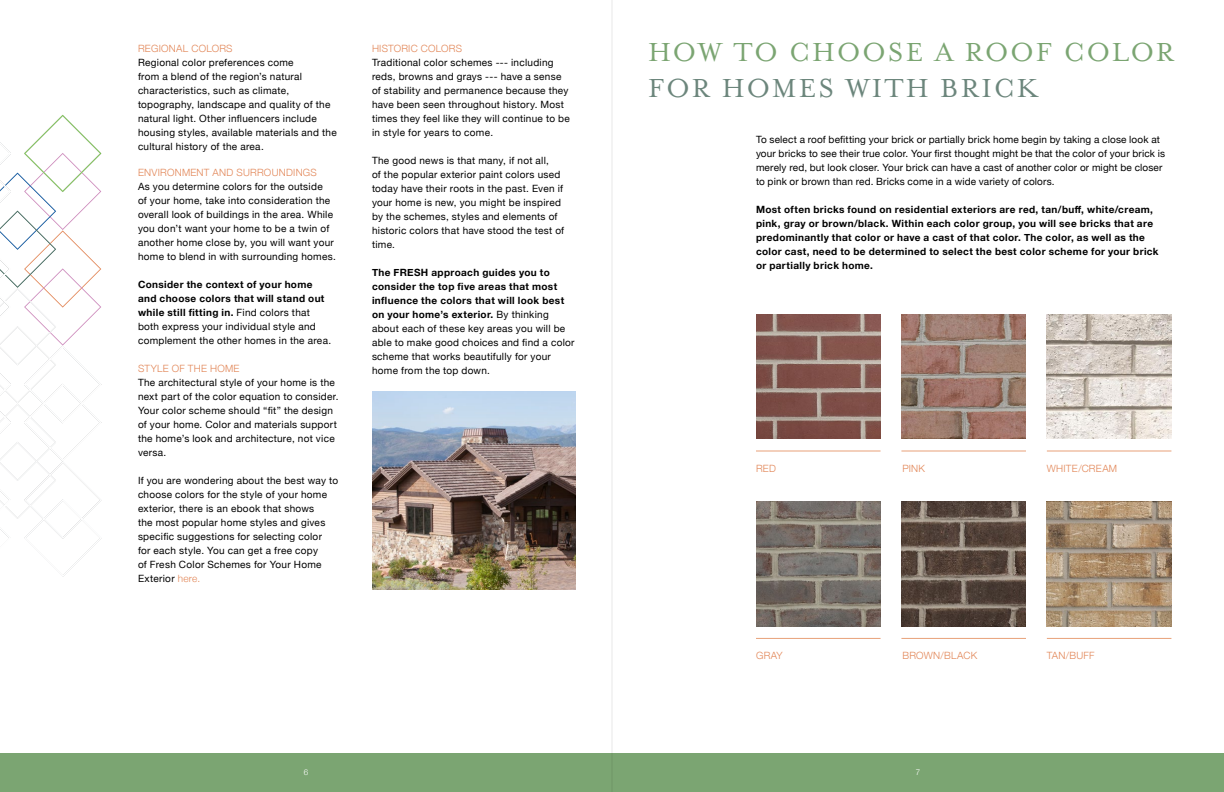
<style>
.page{position:relative;width:1224px;height:792px;background:#fff}
.page>*{position:absolute;margin:0;border:0;box-sizing:border-box;transform-origin:0 0}
.t1{font:30px "Mrs Eaves OT";letter-spacing:.065em;color:#7ba572}
.t2{font:30px "Mrs Eaves OT";letter-spacing:.075em;color:#6c867c}
.t3{font:10px/14px "Helvetica Neue";letter-spacing:.03em;color:#000}
.t4{font:700 10px/14px "Helvetica Neue";letter-spacing:.035em;color:#000}
.t5{font:300 10px "Helvetica Neue";letter-spacing:.025em;color:#e28657}
.t6{font:300 8px "Helvetica Neue";color:#fff}
.s1{font-weight:700}
.s2{font-weight:300;color:#e28657}
</style>
<div class="page">
<div style="left:0;top:753px;width:630px;height:39px;background:#7ba572"></div>
<div style="left:594px;top:753px;width:630px;height:39px;background:#7ba572"></div>
<img style="left:756px;top:314px;width:125px;height:125px">
<img style="left:756px;top:502px;width:125px;height:124px">
<img style="left:901px;top:314px;width:125px;height:125px">
<img style="left:901px;top:502px;width:125px;height:124px">
<img style="left:1047px;top:314px;width:124px;height:125px">
<img style="left:1047px;top:502px;width:124px;height:124px">
<hr style="left:756px;top:450px;width:125px;height:2px;background:#e8a179">
<hr style="left:756px;top:638px;width:125px;height:1px;background:#e8a179">
<hr style="left:901px;top:450px;width:125px;height:2px;background:#e8a179">
<hr style="left:901px;top:638px;width:125px;height:1px;background:#e8a179">
<hr style="left:1047px;top:450px;width:124px;height:2px;background:#e8a179">
<hr style="left:1047px;top:638px;width:124px;height:1px;background:#e8a179">
<svg style="left:0;top:115px;width:101px;height:462px"></svg>
<img style="left:372px;top:391px;width:204px;height:198px">
<hr style="left:612px;top:0;width:1px;height:792px;background:#000">
<p class="t5" style="left:138px;top:40px;width:96px">REGIONAL COLORS</p>
<p class="t3" style="left:138px;top:56px;width:200px">Regional color preferences come<br>from a blend of the region’s natural characteristics, such as climate, topography, landscape and quality of the natural light. Other influencers include housing styles, available materials and the cultural history of the area.</p>
<p class="t5" style="left:138px;top:164px;width:180px">ENVIRONMENT AND SURROUNDINGS</p>
<p class="t3" style="left:138px;top:180px;width:199px">As you determine colors for the outside<br>of your home, take into consideration the overall look of buildings in the area. While you don’t want your home to be a twin of another home close by, you will want your home to blend in with surrounding homes.</p>
<p class="t3" style="left:138px;top:278px;width:195px"><span class="s1">Consider the context of your home and choose colors that will stand out while still fitting in.</span> Find colors that both express your individual style and complement the other homes in the area.</p>
<p class="t5" style="left:138px;top:360px;width:103px">STYLE OF THE HOME</p>
<p class="t3" style="left:138px;top:376px;width:202px">The architectural style of your home is the next part of the color equation to consider.<br>Your color scheme should “fit” the design of your home. Color and materials support the home’s look and architecture, not vice versa.</p>
<p class="t3" style="left:138px;top:474px;width:202px">If you are wondering about the best way to choose colors for the style of your home exterior, there is an ebook that shows<br>the most popular home styles and gives specific suggestions for selecting color<br>for each style. You can get a free copy<br>of Fresh Color Schemes for Your Home Exterior <span class="s2">here.</span></p>
<p class="t5" style="left:372px;top:40px;width:92px">HISTORIC COLORS</p>
<p class="t3" style="left:372px;top:56px;width:199px">Traditional color schemes --- including reds, browns and grays --- have a sense of stability and permanence because they have been seen throughout history. Most times they feel like they will continue to be in style for years to come.</p>
<p class="t3" style="left:372px;top:154px;width:194px">The good news is that many, if not all,<br>of the popular exterior paint colors used today have their roots in the past. Even if your home is new, you might be inspired by the schemes, styles and elements of historic colors that have stood the test of time.</p>
<p class="t3" style="left:372px;top:266px;width:204px"><span class="s1">The FRESH approach guides you to consider the top five areas that most influence the colors that will look best on your home’s exterior.</span> By thinking about each of these key areas you will be able to make good choices and find a color scheme that works beautifully for your home from the top down.</p>
<h1 class="t1" style="left:648px;top:36px;width:528px">HOW TO CHOOSE A ROOF COLOR</h1>
<h1 class="t2" style="left:648px;top:72px;width:392px">FOR HOMES WITH BRICK</h1>
<p class="t3" style="left:756px;top:133px;width:411px">To select a roof befitting your brick or partially brick home begin by taking a close look at your bricks to see their true color. Your first thought might be that the color of your brick is merely red, but look closer. Your brick can have a cast of another color or might be closer to pink or brown than red. Bricks come in a wide variety of colors.</p>
<p class="t4" style="left:756px;top:203px;width:404px">Most often bricks found on residential exteriors are red, tan/buff, white/cream, pink, gray or brown/black. Within each color group, you will see bricks that are predominantly that color or have a cast of that color. The color, as well as the color cast, need to be determined to select the best color scheme for your brick or partially brick home.</p>
<p class="t5" style="left:756px;top:460px;width:21px">RED</p>
<p class="t5" style="left:756px;top:648px;width:28px">GRAY</p>
<p class="t5" style="left:902px;top:460px;width:24px">PINK</p>
<p class="t5" style="left:1047px;top:460px;width:72px">WHITE/CREAM</p>
<p class="t5" style="left:902px;top:648px;width:76px">BROWN/BLACK</p>
<p class="t5" style="left:1047px;top:648px;width:49px">TAN/BUFF</p>
<p class="t6" style="left:304px;top:766px;width:6px">6</p>
<p class="t6" style="left:916px;top:766px;width:6px">7</p>
</div>
